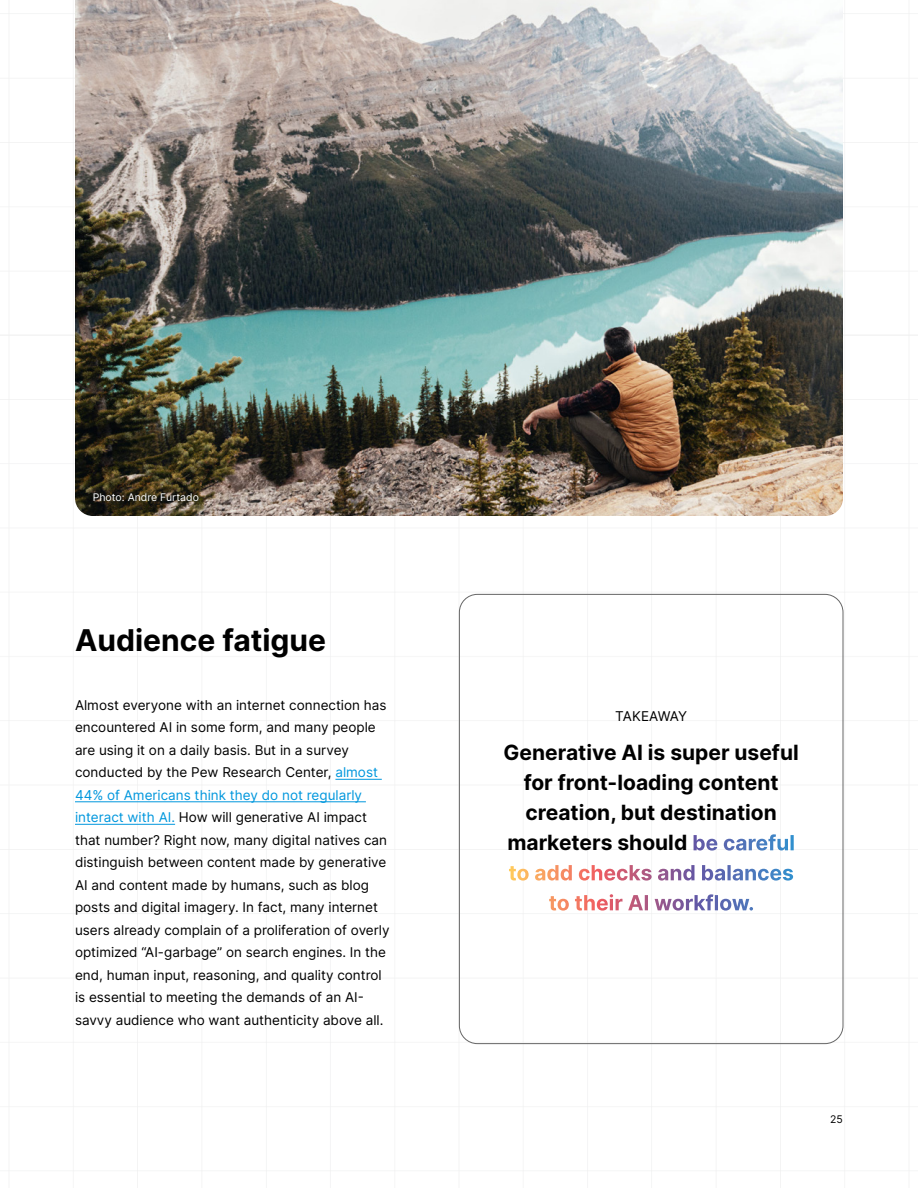
<style>
.page{position:relative;width:918px;height:1188px;background:#fff}
.page>*{position:absolute;margin:0;border:0;box-sizing:border-box;transform-origin:0 0}
.t1{font:700 30px "Inter";color:#000}
.t2{font:700 21px/30px "Inter";color:#000;text-align:center}
.t3{font:13.5px/22.5px "Inter";color:#000}
.t4{font:13.5px "Inter";letter-spacing:-.045em;color:#000}
.t5{font:10.5px "Inter";color:#fff}
.t6{font:10.5px "Inter";color:#000}
.s1{color:#0097dd}
.s2{color:#fff}
</style>
<div class="page">
<img style="left:0;top:13px;width:918px;height:1175px">
<hr style="left:335px;top:779px;width:47px;height:1px;background:#0097dd">
<hr style="left:75px;top:801px;width:291px;height:1px;background:#0097dd">
<hr style="left:75px;top:824px;width:100px;height:1px;background:#0097dd">
<img style="left:75px;top:0;width:768px;height:516px">
<p class="t5" style="left:93px;top:490px;width:108px">Photo: Andre Furtado</p>
<h1 class="t1" style="left:75px;top:618px;width:253px">Audience fatigue</h1>
<p class="t3" style="left:75px;top:693px;width:316px">Almost everyone with an internet connection has encountered AI in some form, and many people are using it on a daily basis. But in a survey conducted by the Pew Research Center, <span class="s1">almost 44% of Americans think they do not regularly interact with AI.</span> How will generative AI impact that number? Right now, many digital natives can distinguish between content made by generative AI and content made by humans, such as blog posts and digital imagery. In fact, many internet users already complain of a proliferation of overly optimized “AI-garbage” on search engines. In the end, human input, reasoning, and quality control is essential to meeting the demands of an AI&shy;savvy audience who want authenticity above all.</p>
<p class="t4" style="left:615px;top:707px;width:74px">TAKEAWAY</p>
<h2 class="t2" style="left:504px;top:737px;width:297px">Generative AI is super useful for front-loading content creation, but destination marketers should <span class="s2">be careful to add checks and balances to their AI workflow.</span></h2>
<p class="t6" style="left:830px;top:1112px;width:14px">25</p>
</div>
